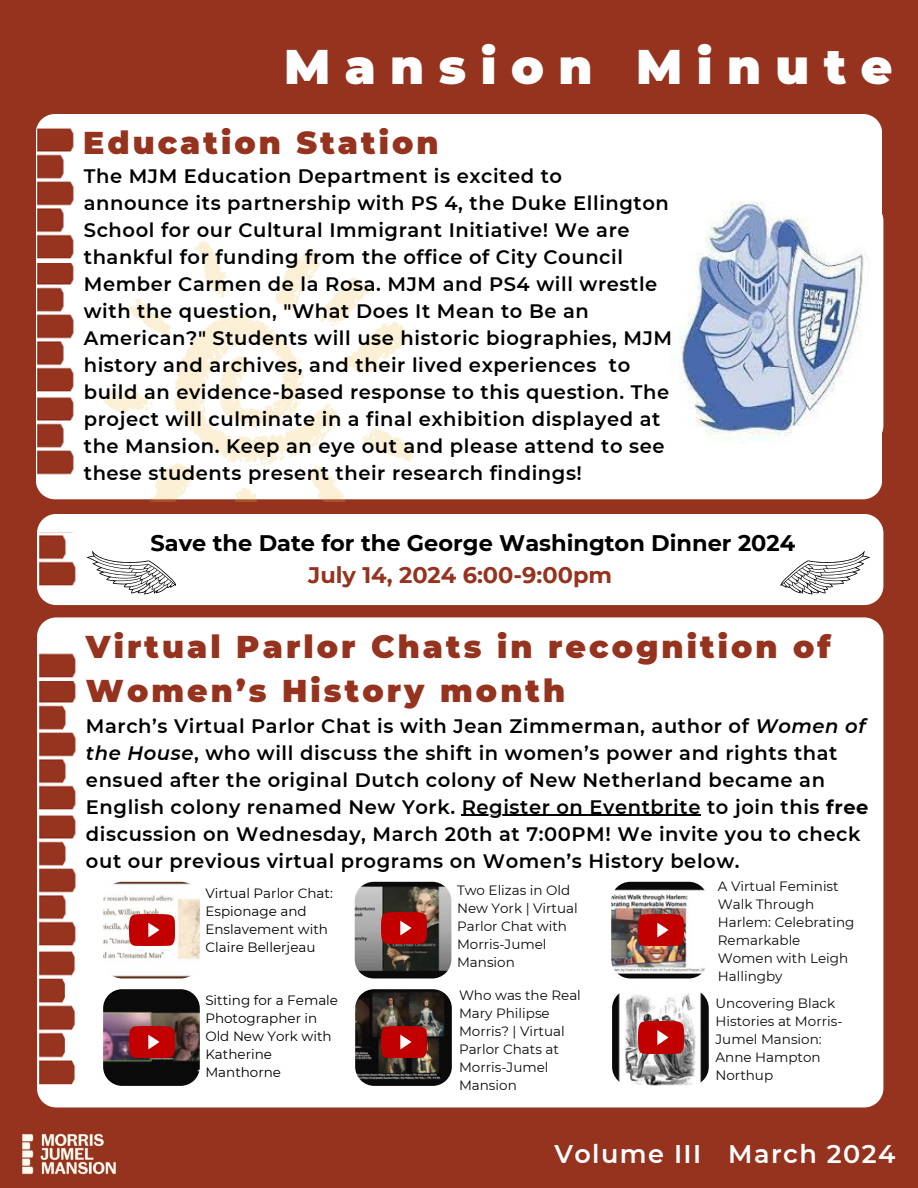
<style>
.page{position:relative;width:918px;height:1188px;background:#95331f}
.page>*{position:absolute;margin:0;border:0;box-sizing:border-box;transform-origin:0 0}
.t1{font:900 48.45px "Montserrat";letter-spacing:.3em;color:#fff}
.t2{font:900 31.5px/43.8px "Montserrat";letter-spacing:.1em;color:#95331f}
.t3{font:600 25.5px "Montserrat";letter-spacing:.055em;color:#fff}
.t4{font:700 22.5px "Montserrat";color:#000}
.t5{font:700 22.5px "Montserrat";color:#95331f}
.t6{font:600 19.5px/27px "Montserrat";letter-spacing:.03em;color:#000}
.t7{font:13.5px/18px "Montserrat";color:#000}
.s1{font-style:italic}
.s2{font-weight:700}
</style>
<div class="page">
<div style="left:36px;top:114px;width:846px;height:385px;background:#fff"></div>
<img style="left:22px;top:1133px;width:94px;height:42px">
<img style="left:37px;top:263px;width:47px;height:211px">
<img style="left:37px;top:127px;width:47px;height:136px">
<img style="left:667px;top:202px;width:216px;height:243px">
<svg style="left:103px;top:241px;width:311px;height:261px"></svg>
<div style="left:37px;top:617px;width:846px;height:490px;background:#fff"></div>
<img style="left:39px;top:681px;width:47px;height:409px">
<img style="left:39px;top:651px;width:47px;height:30px">
<svg style="left:94px;top:873px;width:500px;height:224px"></svg>
<svg style="left:606px;top:876px;width:247px;height:221px"></svg>
<img style="left:129px;top:914px;width:45px;height:32px">
<img style="left:129px;top:1026px;width:45px;height:32px">
<img style="left:381px;top:912px;width:45px;height:32px">
<img style="left:381px;top:1026px;width:45px;height:32px">
<img style="left:638px;top:914px;width:45px;height:32px">
<img style="left:639px;top:1022px;width:45px;height:31px">
<div style="left:37px;top:514px;width:846px;height:91px;background:#fff"></div>
<img style="left:39px;top:533px;width:47px;height:56px">
<svg style="left:86px;top:551px;width:90px;height:43px"></svg>
<svg style="left:780px;top:551px;width:90px;height:43px"></svg>
<hr style="left:462px;top:815px;width:239px;height:1px;background:#000">
<h1 class="t1" style="left:284px;top:37px;width:610px">Mansion Minute</h1>
<h2 class="t2" style="left:83px;top:121px;width:357px">Education Station</h2>
<p class="t6" style="left:84px;top:162px;width:590px">The MJM Education Department is excited to announce its partnership with PS 4, the Duke Ellington School for our Cultural Immigrant Initiative! We are thankful for funding from the office of City Council Member Carmen de la Rosa. MJM and PS4 will wrestle with the question, "What Does It Mean to Be an American?" Students will use historic biographies, MJM history and archives, and their lived experiences to build an evidence-based response to this question. The project will culminate in a final exhibition displayed at the Mansion. Keep an eye out and please attend to see these students present their research findings!</p>
<p class="t4" style="left:151px;top:529px;width:646px">Save the Date for the George Washington Dinner 2024</p>
<p class="t5" style="left:308px;top:561px;width:305px">July 14, 2024 6:00-9:00pm</p>
<h2 class="t2" style="left:86px;top:625px;width:747px">Virtual Parlor Chats in recognition of<br>Women’s History month</h2>
<p class="t6" style="left:86px;top:712px;width:784px">March’s Virtual Parlor Chat is with Jean Zimmerman, author of <span class="s1">Women of the House</span>, who will discuss the shift in women’s power and rights that ensued after the original Dutch colony of New Netherland became an English colony renamed New York. Register on Eventbrite to join this <span class="s2">free </span>discussion on Wednesday, March 20th at 7:00PM! We invite you to check out our previous virtual programs on Women’s History below.</p>
<p class="t7" style="left:205px;top:884px;width:129px">Virtual Parlor Chat:<br>Espionage and<br>Enslavement with<br>Claire Bellerjeau</p>
<p class="t7" style="left:205px;top:991px;width:134px">Sitting for a Female<br>Photographer in<br>Old New York with<br>Katherine<br>Manthorne</p>
<p class="t7" style="left:457px;top:881px;width:122px">Two Elizas in Old<br>New York | Virtual<br>Parlor Chat with<br>Morris-Jumel<br>Mansion</p>
<p class="t7" style="left:718px;top:878px;width:138px">A Virtual Feminist<br>Walk Through<br>Harlem: Celebrating<br>Remarkable<br>Women with Leigh<br>Hallingby</p>
<p class="t7" style="left:459px;top:986px;width:123px">Who was the Real<br>Mary Philipse<br>Morris? | Virtual<br>Parlor Chats at<br>Morris-Jumel<br>Mansion</p>
<p class="t7" style="left:716px;top:994px;width:129px">Uncovering Black<br>Histories at Morris-<br>Jumel Mansion:<br>Anne Hampton<br>Northup</p>
<h3 class="t3" style="left:554px;top:1138px;width:342px">Volume III March 2024</h3>
</div>
